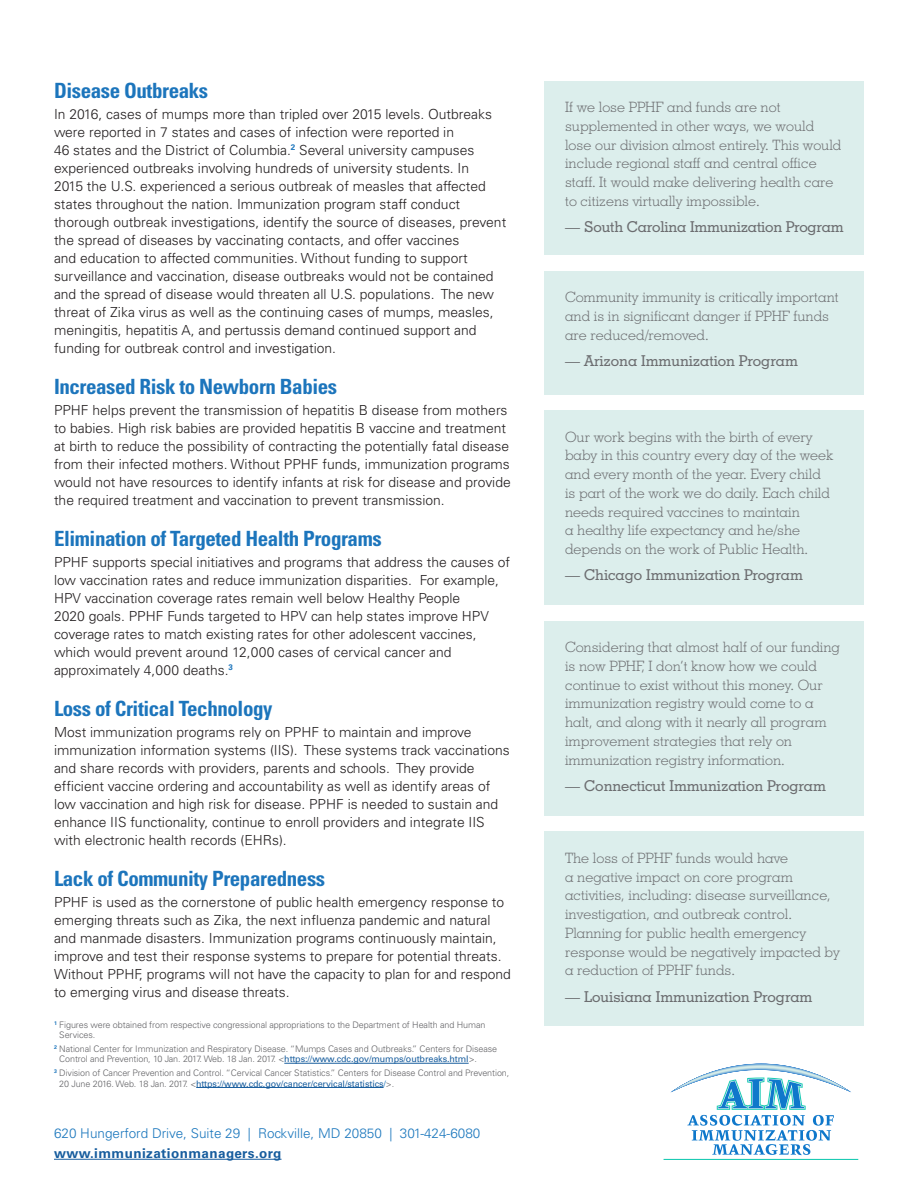
<style>
.page{position:relative;width:918px;height:1188px;background:#fff}
.page>*{position:absolute;margin:0;border:0;box-sizing:border-box;transform-origin:0 0}
.city_state{font:700 condensed 21px "Univers";letter-spacing:-.02em;color:#1c75bc}
.program_author{font:500 15px "Geometric Slab 703 BT";color:#6c6d70}
.program_quote{font:300 14.25px/18.8px "Geometric Slab 703 BT";color:#6c6d70}
.body_copy_0{font:300 13.8px/18px "Univers";color:#231f20}
.t1{font:300 13.5px "Univers";color:#1b77bd}
.t2{font:700 13.5px "Univers";letter-spacing:.03em;color:#175d9e}
.body_copy_0-2{font:300 9px/10.5px "Univers";letter-spacing:-.01em;color:#636366}
.s1{font-family:"Univers CE";font-weight:500;color:#175d9e}
.s2{font-family:"Univers CE";font-weight:500;color:#1c75bc}
</style>
<div class="page">
<hr style="left:284px;top:1063px;width:185px;height:1px;background:#175d9e">
<hr style="left:196px;top:1087px;width:188px;height:1px;background:#175d9e">
<div style="left:545px;top:81px;width:319px;height:174px;background:#dceeec"></div>
<div style="left:545px;top:271px;width:319px;height:123px;background:#dceeec"></div>
<div style="left:545px;top:410px;width:319px;height:195px;background:#dceeec"></div>
<div style="left:545px;top:621px;width:319px;height:194px;background:#dceeec"></div>
<div style="left:545px;top:832px;width:319px;height:194px;background:#dceeec"></div>
<hr style="left:54px;top:1159px;width:228px;height:1px;background:#175d9e">
<svg style="left:670px;top:1064px;width:181px;height:91px"></svg>
<hr style="left:664px;top:1159px;width:194px;height:1px;background:#1dcbb4">
<p class="city_state" style="left:54px;top:77px;width:156px">Disease Outbreaks</p>
<p class="body_copy_0" style="left:54px;top:105px;width:454px">In 2016, cases of mumps more than tripled over 2015 levels. Outbreaks were reported in 7 states and cases of infection were reported in<br>46 states and the District of Columbia.<sup>2</sup> Several university campuses experienced outbreaks involving hundreds of university students. In<br>2015 the U.S. experienced a serious outbreak of measles that affected states throughout the nation. Immunization program staff conduct thorough outbreak investigations, identify the source of diseases, prevent the spread of diseases by vaccinating contacts, and offer vaccines<br>and education to affected communities. Without funding to support surveillance and vaccination, disease outbreaks would not be contained and the spread of disease would threaten all U.S. populations. The new threat of Zika virus as well as the continuing cases of mumps, measles, meningitis, hepatitis A, and pertussis demand continued support and funding for outbreak control and investigation.</p>
<p class="city_state" style="left:54px;top:373px;width:285px">Increased Risk to Newborn Babies</p>
<p class="body_copy_0" style="left:54px;top:401px;width:458px">PPHF helps prevent the transmission of hepatitis B disease from mothers to babies. High risk babies are provided hepatitis B vaccine and treatment at birth to reduce the possibility of contracting the potentially fatal disease from their infected mothers. Without PPHF funds, immunization programs would not have resources to identify infants at risk for disease and provide the required treatment and vaccination to prevent transmission.</p>
<p class="city_state" style="left:54px;top:525px;width:329px">Elimination of Targeted Health Programs</p>
<p class="body_copy_0" style="left:54px;top:553px;width:458px">PPHF supports special initiatives and programs that address the causes of low vaccination rates and reduce immunization disparities. For example, HPV vaccination coverage rates remain well below Healthy People<br>2020 goals. PPHF Funds targeted to HPV can help states improve HPV coverage rates to match existing rates for other adolescent vaccines, which would prevent around 12,000 cases of cervical cancer and approximately 4,000 deaths.<sup>3</sup></p>
<p class="city_state" style="left:54px;top:695px;width:220px">Loss of Critical Technology</p>
<p class="body_copy_0" style="left:54px;top:723px;width:457px">Most immunization programs rely on PPHF to maintain and improve immunization information systems (IIS). These systems track vaccinations and share records with providers, parents and schools. They provide efficient vaccine ordering and accountability as well as identify areas of low vaccination and high risk for disease. PPHF is needed to sustain and enhance IIS functionality, continue to enroll providers and integrate IIS with electronic health records (EHRs).</p>
<p class="city_state" style="left:54px;top:865px;width:273px">Lack of Community Preparedness</p>
<p class="body_copy_0" style="left:54px;top:893px;width:458px">PPHF is used as the cornerstone of public health emergency response to emerging threats such as Zika, the next influenza pandemic and natural and manmade disasters. Immunization programs continuously maintain, improve and test their response systems to prepare for potential threats.<br>Without PPHF, programs will not have the capacity to plan for and respond to emerging virus and disease threats.</p>
<p class="body_copy_0-2" style="left:59px;top:1019px;width:428px;text-indent:-5px"><sup>1</sup> Figures were obtained from respective congressional appropriations to the Department of Health and Human<br>Services.</p>
<p class="body_copy_0-2" style="left:59px;top:1043px;width:440px;text-indent:-5px"><sup>2</sup> National Center for Immunization and Respiratory Disease. “Mumps Cases and Outbreaks.” Centers for Disease<br>Control and Prevention, 10 Jan. 2017. Web. 18 Jan. 2017. &lt;<span class="s1">https://www.cdc.gov/mumps/outbreaks.html</span>&gt;.</p>
<p class="body_copy_0-2" style="left:59px;top:1068px;width:452px;text-indent:-5px"><sup>3</sup> Division of Cancer Prevention and Control. “Cervical Cancer Statistics.” Centers for Disease Control and Prevention,<br>20 June 2016. Web. 18 Jan. 2017. &lt;<span class="s1">https://www.cdc.gov/cancer/cervical/statistics</span><span class="s2">/</span>&gt;.</p>
<p class="t1" style="left:54px;top:1125px;width:428px">620 Hungerford Drive, Suite 29 | Rockville, MD 20850 | 301-424-6080</p>
<p class="t2" style="left:54px;top:1145px;width:229px">www.immunizationmanagers.org</p>
<p class="program_quote" style="left:565px;top:98px;width:278px">If we lose PPHF and funds are not supplemented in other ways, we would lose our division almost entirely. This would include regional staff and central office staff. It would make delivering health care to citizens virtually impossible.</p>
<p class="program_author" style="left:565px;top:218px;width:280px">— South Carolina Immunization Program</p>
<p class="program_quote" style="left:565px;top:288px;width:275px">Community immunity is critically important and is in significant danger if PPHF funds are reduced/removed.</p>
<p class="program_author" style="left:565px;top:352px;width:234px">— Arizona Immunization Program</p>
<p class="program_quote" style="left:565px;top:427px;width:270px">Our work begins with the birth of every baby in this country every day of the week and every month of the year. Every child is part of the work we do daily. Each child needs required vaccines to maintain<br>a healthy life expectancy and he/she depends on the work of Public Health.</p>
<p class="program_author" style="left:565px;top:566px;width:239px">— Chicago Immunization Program</p>
<p class="program_quote" style="left:565px;top:638px;width:276px">Considering that almost half of our funding is now PPHF, I don’t know how we could continue to exist without this money. Our immunization registry would come to a halt, and along with it nearly all program improvement strategies that rely on immunization registry information.</p>
<p class="program_author" style="left:565px;top:777px;width:262px">— Connecticut Immunization Program</p>
<p class="program_quote" style="left:565px;top:848px;width:276px">The loss of PPHF funds would have<br>a negative impact on core program activities, including: disease surveillance, investigation, and outbreak control.<br>Planning for public health emergency response would be negatively impacted by a reduction of PPHF funds.</p>
<p class="program_author" style="left:565px;top:987px;width:249px">— Louisiana Immunization Program</p>
</div>
